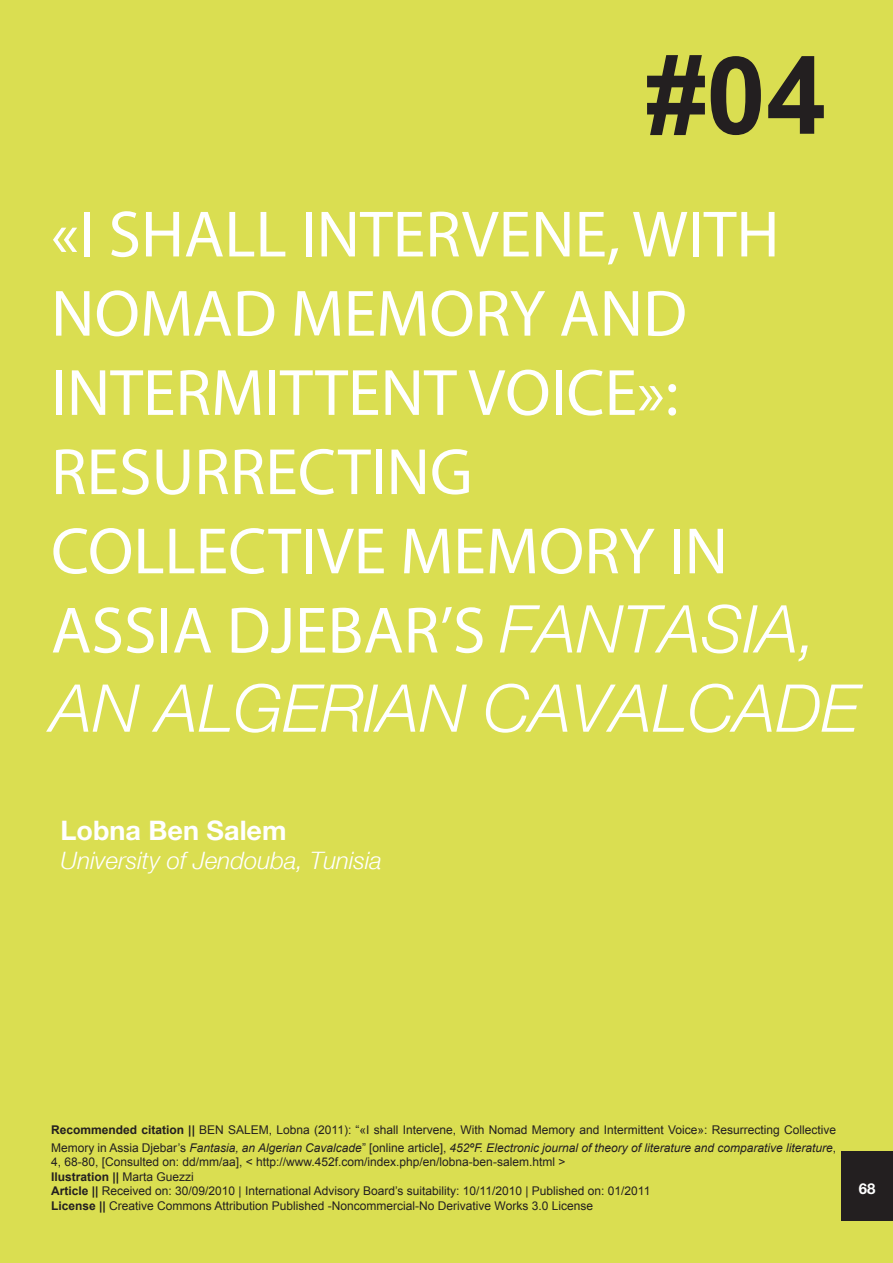
<style>
.page{position:relative;width:893px;height:1263px;background:#dade51}
.page>*{position:absolute;margin:0;border:0;box-sizing:border-box;transform-origin:0 0}
.t1{font:700 108px "Arial";color:#231f20}
.t2{font:66px/79.2px "Myriad Pro";color:#fff}
.t3{font:italic 66px "Helvetica Neue";color:#fff}
.t4{font:700 27px "Helvetica Neue";color:#fff}
.t5{font:italic 24px "Helvetica Neue";color:#fff}
.t6{font:700 15px "Helvetica Neue";color:#fff}
.t7{font:12px/14.4px "Arial";color:#231f20}
.s1{font-family:"Helvetica Neue";font-style:italic}
.s2{font-weight:700}
.s3{font-style:italic}
</style>
<div class="page">
<div style="left:841px;top:1151px;width:52px;height:70px;background:#231f20"></div>
<h1 class="t1" style="left:646px;top:24px;width:182px">#04</h1>
<h2 class="t2" style="left:51px;top:194px;width:768px">«I SHALL INTERVENE, WITH<br>NOMAD MEMORY AND<br>INTERMITTENT VOICE»:<br>RESURRECTING<br>COLLECTIVE MEMORY IN<br>ASSIA DJEBAR’S <span class="s1">FANTASIA,</span></h2>
<h2 class="t3" style="left:51px;top:669px;width:809px">AN ALGERIAN CAVALCADE</h2>
<h3 class="t4" style="left:61px;top:814px;width:227px">Lobna Ben Salem</h3>
<h3 class="t5" style="left:61px;top:846px;width:323px">University of Jendouba, Tunisia</h3>
<p class="t7" style="left:51px;top:1121px;width:786px;line-height:18px"><span class="s2">Recommended citation ||</span> BEN SALEM, Lobna (2011): “«I shall Intervene, With Nomad Memory and Intermittent Voice»: Resurrecting Collective<br>Memory in Assia Djebar’s <span class="s3">Fantasia, an Algerian Cavalcade</span>” [online article], <span class="s3">452ºF. Electronic journal of theory of literature and comparative literature</span>,</p>
<p class="t7" style="left:51px;top:1155px;width:601px">4, 68-80, [Consulted on: dd/mm/aa], &lt; http://www.452f.com/index.php/en/lobna-ben-salem.html &gt;<br><span class="s2">Ilustration ||</span> Marta Guezzi<br><span class="s2">Article ||</span> Received on: 30/09/2010 | International Advisory Board’s suitability: 10/11/2010 | Published on: 01/2011<br><span class="s2">License ||</span> Creative Commons Attribution Published -Noncommercial-No Derivative Works 3.0 License</p>
<p class="t6" style="left:859px;top:1179px;width:18px">68</p>
</div>
